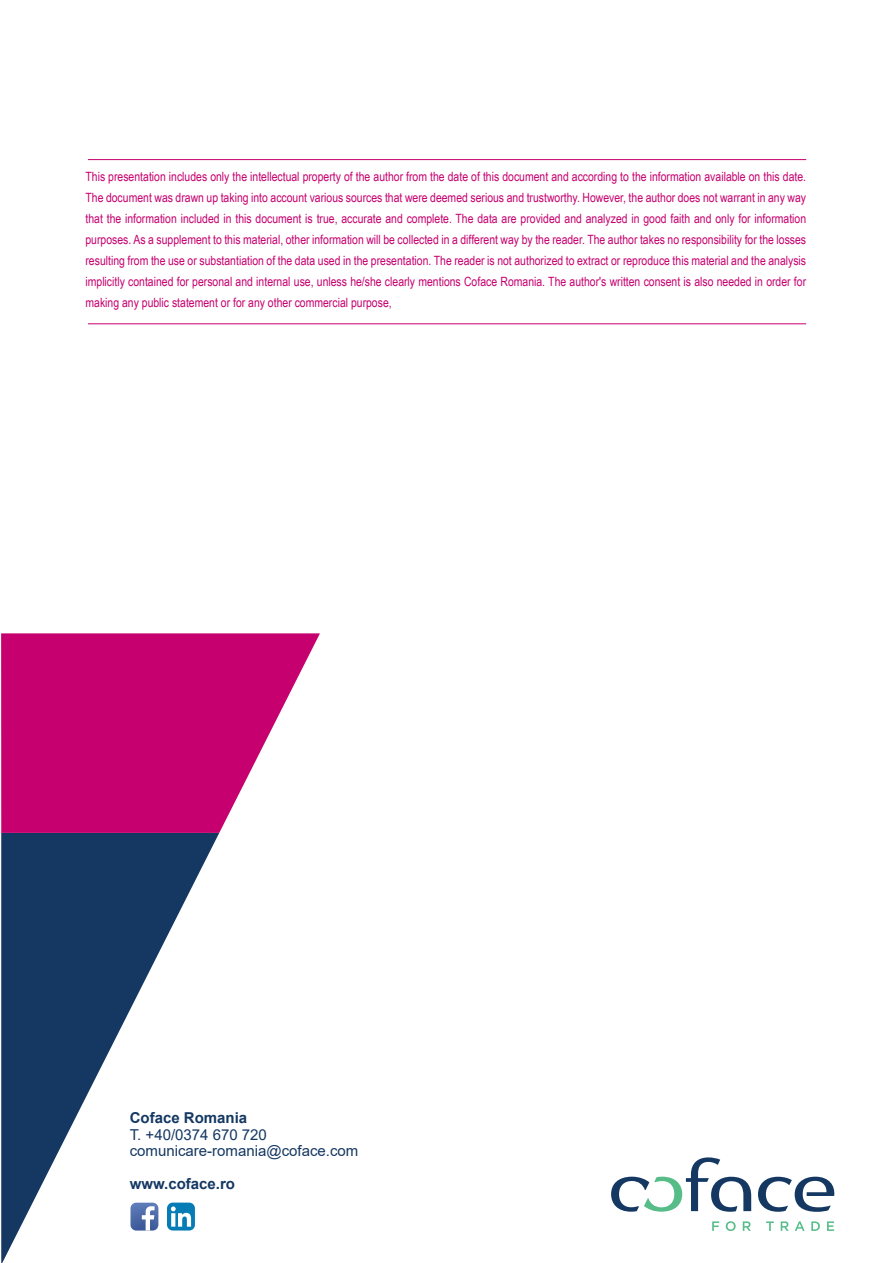
<style>
.page{position:relative;width:893px;height:1263px;background:#fff}
.page>*{position:absolute;margin:0;border:0;box-sizing:border-box;transform-origin:0 0}
.t1{font:15px/16.5px "Arial";color:#143862}
.t2{font:700 15px "Arial";color:#143862}
.t3{font:12.75px/21px "Arial Narrow";color:#c6006f;text-align:justify}
</style>
<div class="page">
<svg style="left:758px;top:1177px;width:77px;height:35px"></svg>
<svg style="left:611px;top:1157px;width:140px;height:55px"></svg>
<svg style="left:712px;top:1221px;width:7px;height:10px"></svg>
<svg style="left:726px;top:1221px;width:10px;height:10px"></svg>
<svg style="left:743px;top:1221px;width:8px;height:10px"></svg>
<svg style="left:766px;top:1221px;width:8px;height:10px"></svg>
<svg style="left:781px;top:1221px;width:8px;height:10px"></svg>
<svg style="left:795px;top:1221px;width:10px;height:10px"></svg>
<svg style="left:811px;top:1221px;width:9px;height:10px"></svg>
<svg style="left:827px;top:1221px;width:7px;height:10px"></svg>
<svg style="left:1px;top:833px;width:218px;height:430px"></svg>
<svg style="left:1px;top:633px;width:319px;height:200px;fill:#c6006f"></svg>
<hr style="left:88px;top:159px;width:718px;height:1px;background:#c6006f">
<hr style="left:88px;top:323px;width:718px;height:1px;background:#c6006f">
<p class="t3" style="left:85px;top:166px;width:722px">This presentation includes only the intellectual property of the author from the date of this document and according to the information available on this date.<br>The document was drawn up taking into account various sources that were deemed serious and trustworthy. However, the author does not warrant in any way that the information included in this document is true, accurate and complete. The data are provided and analyzed in good faith and only for information purposes. As a supplement to this material, other information will be collected in a different way by the reader. The author takes no responsibility for the losses resulting from the use or substantiation of the data used in the presentation. The reader is not authorized to extract or reproduce this material and the analysis implicitly contained for personal and internal use, unless he/she clearly mentions Coface Romania. The author's written consent is also needed in order for making any public statement or for any other commercial purpose,</p>
<p class="t2" style="left:130px;top:1107px;width:119px">Coface Romania</p>
<p class="t1" style="left:130px;top:1126px;width:230px">T. +40/0374 670 720 comunicare-romania@coface.com</p>
<p class="t2" style="left:130px;top:1173px;width:107px">www.coface.ro</p>
</div>
